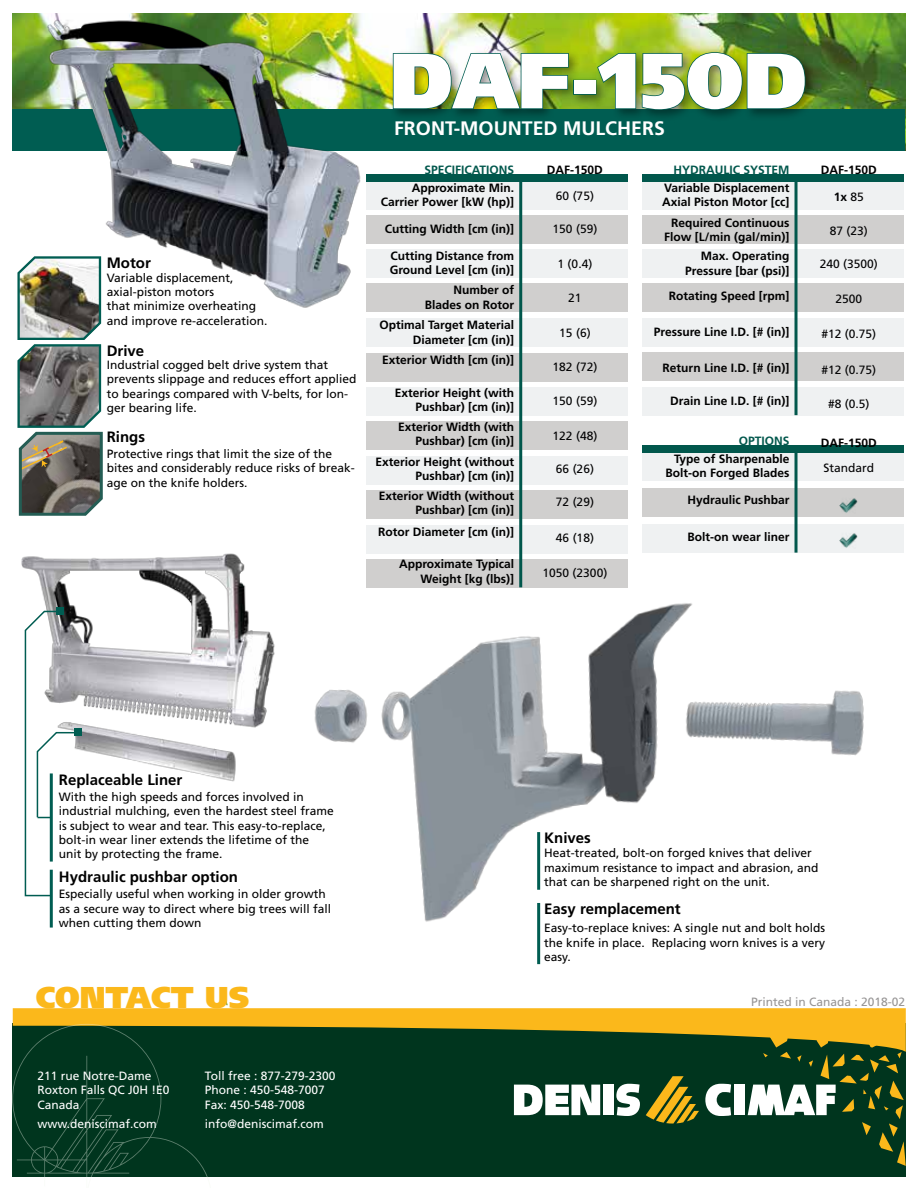
<style>
.page{position:relative;width:918px;height:1188px;background:#fff}
.page>*{position:absolute;margin:0;border:0;box-sizing:border-box;transform-origin:0 0}
.t1{font:900 78px "Frutiger LT Std";color:#fff}
.t2{font:900 30.15px "Frutiger LT Std";color:#fbb81b}
.t3{font:700 19.5px "Frutiger LT Std";color:#fff}
.t4{font:700 15px "Frutiger LT Std";color:#000}
.t5{font:12px/14.4px "Frutiger LT Std";color:#000}
.t6{font:700 12px/14.4px "Frutiger LT Std";color:#000;text-align:right}
.t7{font:12px/14.4px "Frutiger LT Std";color:#fff}
.t8{font:12px "Frutiger LT Std";color:#020203}
.t9{font:700 12px "Frutiger LT Std";color:#01574c}
.t10{font:12px "Frutiger LT Std";color:#979595}
.t11{font:700 12px "Frutiger LT Std";color:#020203}
.s1{font-weight:400}
</style>
<div class="page">
<div style="left:367px;top:181px;width:261px;height:28px;background:#eff1f2"></div>
<div style="left:367px;top:388px;width:261px;height:28px;background:#eff1f2"></div>
<div style="left:367px;top:215px;width:261px;height:28px;background:#d0cfce"></div>
<div style="left:367px;top:422px;width:261px;height:28px;background:#d0cfce"></div>
<div style="left:367px;top:250px;width:261px;height:28px;background:#eff1f2"></div>
<div style="left:367px;top:457px;width:261px;height:28px;background:#eff1f2"></div>
<div style="left:367px;top:284px;width:261px;height:28px;background:#d0cfce"></div>
<div style="left:367px;top:491px;width:261px;height:28px;background:#d0cfce"></div>
<div style="left:367px;top:559px;width:261px;height:28px;background:#d0cfce"></div>
<div style="left:367px;top:353px;width:261px;height:28px;background:#d0cfce"></div>
<div style="left:367px;top:319px;width:261px;height:28px;background:#eff1f2"></div>
<div style="left:367px;top:525px;width:261px;height:28px;background:#eff1f2"></div>
<div style="left:367px;top:174px;width:261px;height:7px;background:#01574c"></div>
<hr style="left:519px;top:177px;width:3px;height:410px;background:#01574c">
<div style="left:642px;top:181px;width:261px;height:28px;background:#eff1f2"></div>
<div style="left:642px;top:453px;width:261px;height:28px;background:#eff1f2"></div>
<div style="left:642px;top:525px;width:261px;height:28px;background:#eff1f2"></div>
<div style="left:642px;top:250px;width:261px;height:28px;background:#eff1f2"></div>
<div style="left:642px;top:284px;width:261px;height:28px;background:#d0cfce"></div>
<div style="left:642px;top:318px;width:261px;height:28px;background:#eff1f2"></div>
<div style="left:642px;top:352px;width:261px;height:29px;background:#d0cfce"></div>
<div style="left:642px;top:215px;width:261px;height:28px;background:#d0cfce"></div>
<div style="left:642px;top:489px;width:261px;height:28px;background:#d0cfce"></div>
<div style="left:642px;top:387px;width:261px;height:28px;background:#eff1f2"></div>
<div style="left:642px;top:174px;width:261px;height:7px;background:#01574c"></div>
<div style="left:642px;top:446px;width:261px;height:7px;background:#01574c"></div>
<hr style="left:795px;top:178px;width:3px;height:237px;background:#01574c">
<hr style="left:795px;top:451px;width:3px;height:102px;background:#01574c">
<img style="left:314px;top:603px;width:550px;height:344px">
<img style="left:21px;top:553px;width:254px;height:229px">
<img style="left:380px;top:13px;width:525px;height:96px">
<div style="left:13px;top:109px;width:892px;height:42px;background:#005d52"></div>
<div style="left:389px;top:49px;width:429px;height:74px;background:#000;opacity:.41"></div>
<img style="left:392px;top:52px;width:178px;height:58px">
<div style="left:573px;top:80px;width:23px;height:15px;border:2px solid #005d52"></div>
<img style="left:596px;top:51px;width:210px;height:60px">
<svg style="left:12px;top:997px;width:894px;height:180px;background:#3c5b33"></svg>
<div style="left:75px;top:728px;width:7px;height:8px;background:#005d52"></div>
<div style="left:57px;top:607px;width:7px;height:7px;background:#005d52"></div>
<svg style="left:17px;top:315px;width:86px;height:201px;background:#797e79"></svg>
<img style="left:13px;top:13px;width:367px;height:302px">
<hr style="left:50px;top:870px;width:3px;height:58px;background:#005d52">
<hr style="left:537px;top:832px;width:3px;height:58px;background:#005d52">
<hr style="left:537px;top:903px;width:3px;height:61px;background:#005d52">
<svg style="left:24px;top:610px;width:57px;height:287px"></svg>
<img style="left:840px;top:533px;width:18px;height:15px">
<img style="left:840px;top:498px;width:18px;height:15px">
<p class="t4" style="left:107px;top:254px;width:46px">Motor</p>
<p class="t5" style="left:107px;top:270px;width:162px">Variable displacement, axial-piston motors<br>that minimize overheating and improve re-acceleration.</p>
<p class="t5" style="left:107px;top:358px;width:251px">Industrial cogged belt drive system that prevents slippage and reduces effort applied to bearings compared with V-belts, for lon&shy;ger bearing life.</p>
<p class="t4" style="left:107px;top:342px;width:39px">Drive</p>
<p class="t4" style="left:107px;top:428px;width:40px">Rings</p>
<p class="t5" style="left:107px;top:446px;width:250px">Protective rings that limit the size of the bites and considerably reduce risks of break&shy;age on the knife holders.</p>
<h1 class="t1" style="left:390px;top:33px;width:419px">DAF-150D</h1>
<h3 class="t3" style="left:394px;top:117px;width:272px">FRONT-MOUNTED MULCHERS</h3>
<p class="t9" style="left:424px;top:163px;width:91px">SPECIFICATIONS</p>
<p class="t6" style="left:381px;top:180px;width:135px">Approximate Min.<br>Carrier Power [kW (hp)]</p>
<p class="t6" style="left:385px;top:222px;width:131px">Cutting Width [cm (in)]</p>
<p class="t6" style="left:390px;top:249px;width:126px;text-align:left">Cutting Distance from<br>Ground Level [cm (in)]</p>
<p class="t6" style="left:425px;top:283px;width:91px">Number of<br>Blades on Rotor</p>
<p class="t6" style="left:379px;top:318px;width:136px">Optimal Target Material<br>Diameter [cm (in)]</p>
<p class="t6" style="left:382px;top:352px;width:134px">Exterior Width [cm (in)]</p>
<p class="t6" style="left:395px;top:385px;width:121px">Exterior Height (with<br>Pushbar) [cm (in)]</p>
<p class="t6" style="left:398px;top:420px;width:118px">Exterior Width (with<br>Pushbar) [cm (in)]</p>
<p class="t6" style="left:376px;top:454px;width:140px">Exterior Height (without<br>Pushbar) [cm (in)]</p>
<p class="t6" style="left:379px;top:488px;width:137px">Exterior Width (without<br>Pushbar) [cm (in)]</p>
<p class="t6" style="left:378px;top:524px;width:138px">Rotor Diameter [cm (in)]</p>
<p class="t6" style="left:399px;top:557px;width:117px">Approximate Typical<br>Weight [kg (lbs)]</p>
<p class="t6" style="left:547px;top:163px;width:58px">DAF-150D</p>
<p class="t6" style="left:821px;top:163px;width:58px">DAF-150D</p>
<p class="t9" style="left:673px;top:163px;width:118px">HYDRAULIC SYSTEM</p>
<p class="t8" style="left:556px;top:189px;width:40px">60 (75)</p>
<p class="t8" style="left:553px;top:222px;width:46px">150 (59)</p>
<p class="t8" style="left:558px;top:256px;width:36px">1 (0.4)</p>
<p class="t8" style="left:568px;top:291px;width:15px">21</p>
<p class="t8" style="left:559px;top:326px;width:33px">15 (6)</p>
<p class="t8" style="left:553px;top:360px;width:46px">182 (72)</p>
<p class="t8" style="left:553px;top:394px;width:46px">150 (59)</p>
<p class="t8" style="left:553px;top:429px;width:46px">122 (48)</p>
<p class="t8" style="left:556px;top:462px;width:40px">66 (26)</p>
<p class="t8" style="left:556px;top:495px;width:40px">72 (29)</p>
<p class="t8" style="left:556px;top:531px;width:40px">46 (18)</p>
<p class="t8" style="left:543px;top:566px;width:66px">1050 (2300)</p>
<p class="t6" style="left:662px;top:180px;width:129px;text-align:left">Variable Displacement<br>Axial Piston Motor [cc]</p>
<p class="t6" style="left:664px;top:216px;width:127px;text-align:center">Required Continuous<br>Flow [L/min (gal/min)]</p>
<p class="t6" style="left:685px;top:249px;width:106px">Max. Operating<br>Pressure [bar (psi)]</p>
<p class="t6" style="left:669px;top:289px;width:122px">Rotating Speed [rpm]</p>
<p class="t6" style="left:654px;top:325px;width:137px">Pressure Line I.D. [# (in)]</p>
<p class="t6" style="left:663px;top:360px;width:128px">Return Line I.D. [# (in)]</p>
<p class="t6" style="left:670px;top:393px;width:121px">Drain Line I.D. [# (in)]</p>
<p class="t9" style="left:739px;top:434px;width:52px">OPTIONS</p>
<p class="t6" style="left:665px;top:452px;width:126px">Type of Sharpenable<br>Bolt-on Forged Blades</p>
<p class="t6" style="left:687px;top:492px;width:104px">Hydraulic Pushbar</p>
<p class="t6" style="left:687px;top:530px;width:104px">Bolt-on wear liner</p>
<p class="t11" style="left:834px;top:189px;width:32px">1x <span class="s1">85</span></p>
<p class="t8" style="left:830px;top:223px;width:40px">87 (23)</p>
<p class="t8" style="left:820px;top:257px;width:60px">240 (3500)</p>
<p class="t8" style="left:836px;top:292px;width:28px">2500</p>
<p class="t8" style="left:822px;top:327px;width:56px">#12 (0.75)</p>
<p class="t8" style="left:822px;top:362px;width:56px">#12 (0.75)</p>
<p class="t8" style="left:828px;top:397px;width:43px">#8 (0.5)</p>
<p class="t6" style="left:821px;top:436px;width:58px">DAF-150D</p>
<p class="t8" style="left:824px;top:461px;width:52px">Standard</p>
<p class="t4" style="left:59px;top:771px;width:125px">Replaceable Liner</p>
<p class="t5" style="left:59px;top:790px;width:276px">With the high speeds and forces involved in industrial mulching, even the hardest steel frame is subject to wear and tear. This easy-to-replace, bolt-in wear liner extends the lifetime of the unit by protecting the frame.</p>
<p class="t4" style="left:59px;top:868px;width:181px">Hydraulic pushbar option</p>
<p class="t5" style="left:59px;top:887px;width:274px">Especially useful when working in older growth as a secure way to direct where big trees will fall when cutting them down</p>
<h2 class="t2" style="left:36px;top:979px;width:215px">CONTACT US</h2>
<p class="t7" style="left:38px;top:1068px;width:134px">211 rue Notre-Dame<br>Roxton Falls QC J0H !E0<br>Canada</p>
<p class="t7" style="left:205px;top:1068px;width:132px">Toll free : 877-279-2300<br>Phone : 450-548-7007<br>Fax: 450-548-7008</p>
<p class="t7" style="left:38px;top:1117px;width:121px">www.deniscimaf.com</p>
<p class="t7" style="left:205px;top:1117px;width:120px">info@deniscimaf.com</p>
<p class="t4" style="left:544px;top:829px;width:48px">Knives</p>
<p class="t5" style="left:544px;top:846px;width:276px">Heat-treated, bolt-on forged knives that deliver maximum resistance to impact and abrasion, and that can be sharpened right on the unit.</p>
<p class="t5" style="left:544px;top:921px;width:282px;text-align:justify">Easy-to-replace knives: A single nut and bolt holds the knife in place. Replacing worn knives is a very easy.</p>
<p class="t4" style="left:544px;top:900px;width:138px">Easy remplacement</p>
<p class="t10" style="left:751px;top:995px;width:156px">Printed in Canada : 2018-02</p>
</div>
